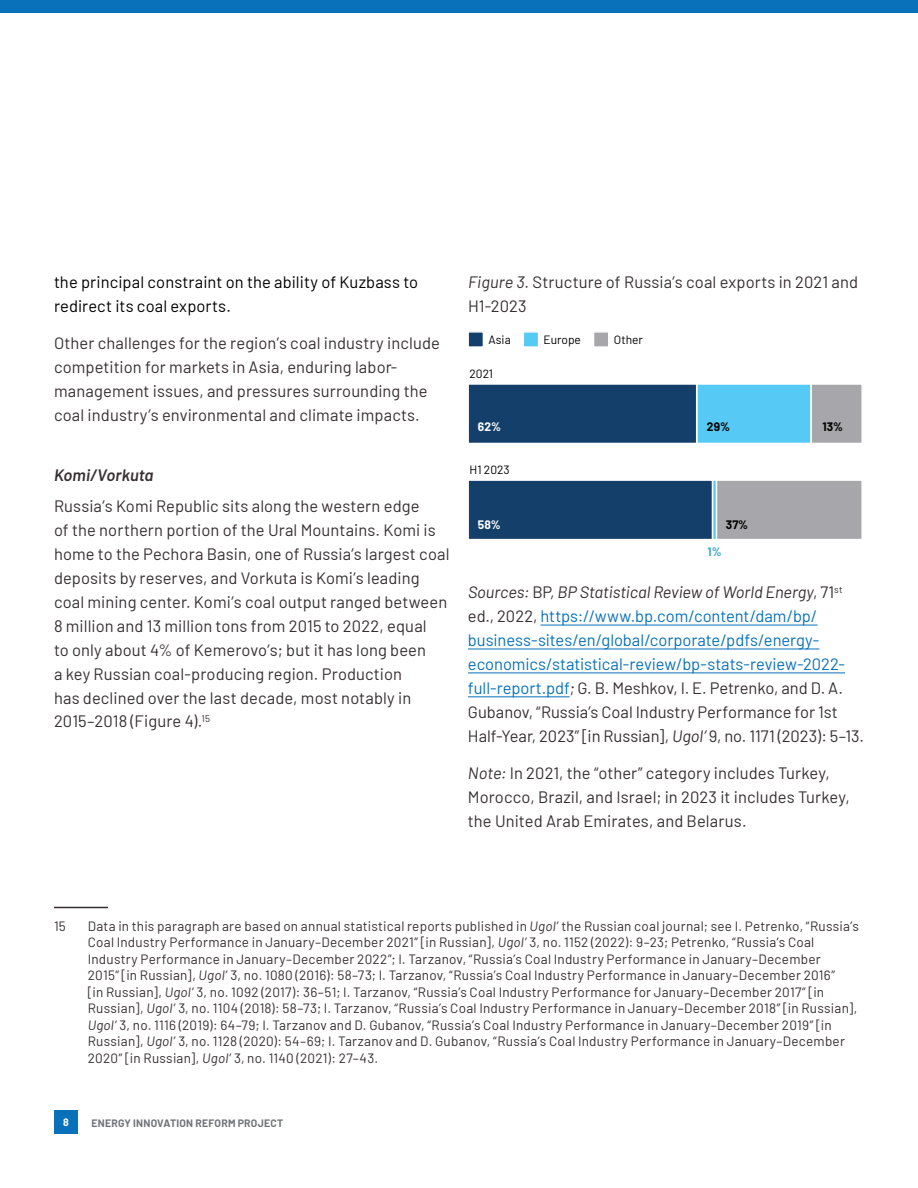
<style>
.page{position:relative;width:918px;height:1188px;background:#fff}
.page>*{position:absolute;margin:0;border:0;box-sizing:border-box;transform-origin:0 0}
.t1{font:16.5px/24px "Barlow";letter-spacing:.005em;color:#372f33}
.t2{font:16.5px/24px "Barlow";letter-spacing:-.005em;color:#0871b9}
.t3{font:16.5px/24px "Barlow";letter-spacing:.005em;color:#000}
.t4{font:italic 600 16.5px "Barlow";letter-spacing:.005em;color:#372f33}
.t5{font:13.5px/16.5px "Barlow";letter-spacing:.02em;color:#372f33}
.t6{font:12px "Barlow";color:#000}
.t7{font:700 12px "Barlow";color:#000}
.t8{font:700 12px "Barlow";color:#fff}
.t9{font:700 12px "Barlow";color:#42aac5}
.t10{font:700 10.5px "Barlow";letter-spacing:.025em;color:#70747a}
.t11{font:700 10.5px "Barlow";color:#fff}
.s1{font-style:italic}
.s2{font-style:italic;color:#372f33}
.s3{color:#372f33}
</style>
<div class="page">
<div style="left:0;top:0;width:918px;height:14px;background:#0871b9"></div>
<div style="left:54px;top:1110px;width:24px;height:24px;background:#0871b9"></div>
<hr style="left:54px;top:907px;width:54px;height:1px;background:#372f33">
<hr style="left:541px;top:625px;width:277px;height:1px;background:#0871b9">
<hr style="left:468px;top:649px;width:351px;height:1px;background:#0871b9">
<hr style="left:468px;top:672px;width:377px;height:1px;background:#0871b9">
<hr style="left:468px;top:696px;width:102px;height:1px;background:#0871b9">
<div style="left:811px;top:384px;width:51px;height:59px;background:#a7a7ab"></div>
<div style="left:810px;top:383px;width:52px;height:61px;border:2px solid #fff"></div>
<div style="left:716px;top:480px;width:146px;height:60px;background:#a7a7ab"></div>
<div style="left:716px;top:479px;width:146px;height:61px;border:2px solid #fff"></div>
<div style="left:697px;top:384px;width:114px;height:59px;background:#56caf4"></div>
<div style="left:696px;top:383px;width:116px;height:61px;border:2px solid #fff"></div>
<div style="left:712px;top:479px;width:5px;height:61px;border:2px solid #fff"></div>
<div style="left:468px;top:384px;width:229px;height:59px;background:#133f6a"></div>
<div style="left:468px;top:383px;width:229px;height:61px;border:2px solid #fff"></div>
<div style="left:468px;top:480px;width:244px;height:60px;background:#133f6a"></div>
<div style="left:468px;top:479px;width:245px;height:61px;border:2px solid #fff"></div>
<div style="left:468px;top:332px;width:15px;height:15px;background:#133f6a"></div>
<div style="left:468px;top:331px;width:16px;height:17px;border:2px solid #fff"></div>
<div style="left:523px;top:332px;width:16px;height:15px;background:#56caf4"></div>
<div style="left:523px;top:331px;width:16px;height:17px;border:2px solid #fff"></div>
<div style="left:594px;top:332px;width:15px;height:15px;background:#a7a7ab"></div>
<div style="left:593px;top:331px;width:17px;height:17px;border:2px solid #fff"></div>
<p class="t3" style="left:54px;top:268px;width:366px">the principal constraint on the ability of Kuzbass to redirect its coal exports.</p>
<p class="t1" style="left:54px;top:330px;width:387px">Other challenges for the region’s coal industry include competition for markets in Asia, enduring labor&shy;management issues, and pressures surrounding the coal industry’s environmental and climate impacts.</p>
<p class="t4" style="left:54px;top:463px;width:101px">Komi/Vorkuta</p>
<p class="t1" style="left:54px;top:493px;width:397px">Russia’s Komi Republic sits along the western edge<br>of the northern portion of the Ural Mountains. Komi is home to the Pechora Basin, one of Russia’s largest coal deposits by reserves, and Vorkuta is Komi’s leading coal mining center. Komi’s coal output ranged between 8 million and 13 million tons from 2015 to 2022, equal<br>to only about 4% of Kemerovo’s; but it has long been<br>a key Russian coal-producing region. Production<br>has declined over the last decade, most notably in 2015–2018 (Figure 4).<sup>15</sup></p>
<p class="t1" style="left:468px;top:268px;width:392px"><span class="s1">Figure 3</span>. Structure of Russia’s coal exports in 2021 and<br>H1-2023</p>
<p class="t6" style="left:489px;top:331px;width:24px">Asia</p>
<p class="t6" style="left:544px;top:331px;width:39px">Europe</p>
<p class="t6" style="left:614px;top:331px;width:30px">Other</p>
<p class="t6" style="left:470px;top:365px;width:25px">2021</p>
<p class="t8" style="left:478px;top:418px;width:25px">62%</p>
<p class="t7" style="left:707px;top:418px;width:24px">29%</p>
<p class="t7" style="left:822px;top:418px;width:22px">13%</p>
<p class="t6" style="left:470px;top:461px;width:42px">H1 2023</p>
<p class="t8" style="left:478px;top:516px;width:24px">58%</p>
<p class="t7" style="left:726px;top:516px;width:24px">37%</p>
<p class="t9" style="left:707px;top:543px;width:16px">1%</p>
<p class="t2" style="left:468px;top:579px;width:397px"><span class="s2">Sources:</span> <span class="s3">BP</span><span class="s2">, BP Statistical Review of World Energy</span><span class="s3">, 71</span><sup>st </sup><span class="s3">ed., 2022,</span> https://www.bp.com/content/dam/bp/ business-sites/en/global/corporate/pdfs/energy&shy;economics/statistical-review/bp-stats-review-2022- full-report.pdf<span class="s2">;</span> <span class="s3">G. B. Meshkov, I. E. Petrenko, and D. A.<br>Gubanov, “Russia’s Coal Industry Performance for 1st Half-Year, 2023” [in Russian],</span> <span class="s2">Ugol’</span> <span class="s3">9, no. 1171 (2023): 5–13.</span></p>
<p class="t1" style="left:468px;top:760px;width:383px"><span class="s1">Note:</span> In 2021, the “other” category includes Turkey,<br>Morocco, Brazil, and Israel; in 2023 it includes Turkey, the United Arab Emirates, and Belarus.</p>
<p class="t5" style="left:54px;top:917px;width:13px">15</p>
<p class="t5" style="left:88px;top:917px;width:773px">Data in this paragraph are based on annual statistical reports published in <span class="s1">Ugol</span>’ the Russian coal journal; see I. Petrenko, “Russia’s Coal Industry Performance in January–December 2021” [in Russian], <span class="s1">Ugol</span>’ 3, no. 1152 (2022): 9–23; Petrenko, “Russia’s Coal Industry Performance in January–December 2022”; I. Tarzanov, “Russia’s Coal Industry Performance in January–December<br>2015” [in Russian], <span class="s1">Ugol</span>’ 3, no. 1080 (2016): 58–73; I. Tarzanov, “Russia’s Coal Industry Performance in January–December 2016”<br>[in Russian], <span class="s1">Ugol</span>’ 3, no. 1092 (2017): 36–51; I. Tarzanov, “Russia’s Coal Industry Performance for January–December 2017” [in Russian], <span class="s1">Ugol</span>’ 3, no. 1104 (2018): 58–73; I. Tarzanov, “Russia’s Coal Industry Performance in January–December 2018” [in Russian], <span class="s1">Ugol</span>’ 3, no. 1116 (2019): 64–79; I. Tarzanov and D. Gubanov, “Russia’s Coal Industry Performance in January–December 2019” [in Russian], <span class="s1">Ugol</span>’ 3, no. 1128 (2020): 54–69; I. Tarzanov and D. Gubanov, “Russia’s Coal Industry Performance in January–December 2020” [in Russian], <span class="s1">Ugol</span>’ 3, no. 1140 (2021): 27–43.</p>
<p class="t11" style="left:63px;top:1114px;width:7px">8</p>
<p class="t10" style="left:91px;top:1116px;width:193px">ENERGY INNOVATION REFORM PROJECT</p>
</div>
